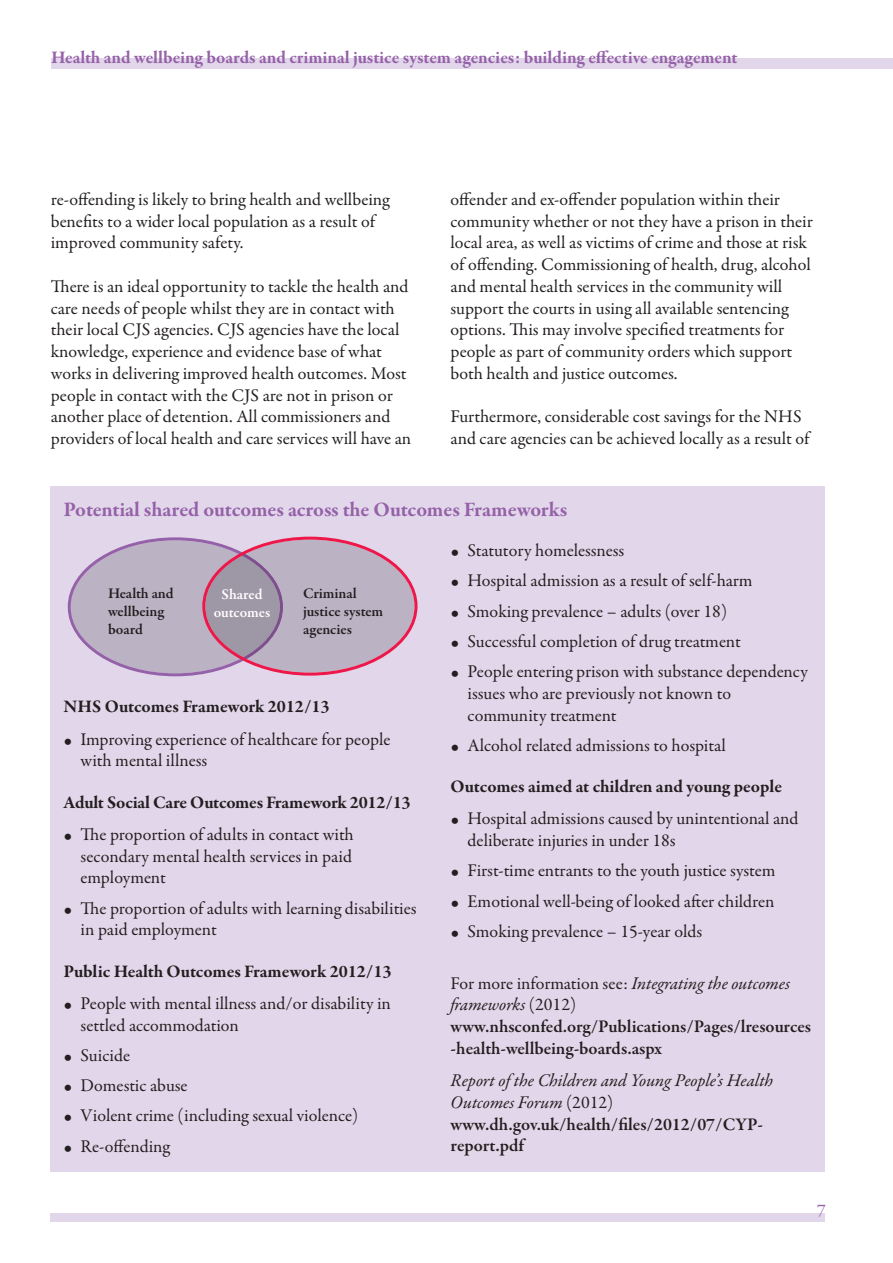
<style>
.page{position:relative;width:893px;height:1263px;background:#fff}
.page>*{position:absolute;margin:0;border:0;box-sizing:border-box;transform-origin:0 0}
.t1{font:700 21px "Garamond Premr Pro";letter-spacing:-.005em;color:#9561a8}
.t2{font:18px/21.8px "Garamond Premr Pro";color:#231f20}
.t3{font:700 18px "Garamond Premr Pro";letter-spacing:-.005em;color:#231f20}
.t4{font:600 18px/21.8px "Garamond Premr Pro";color:#231f20}
.t5{font:italic 18px/21.8px "Garamond Premr Pro";letter-spacing:-.005em;color:#231f20}
.t6{font:700 18px "Garamond Premr Pro";color:#9561a8}
.t7{font:18px "Garamond Premr Pro";color:#9561a8}
.t8{font:600 15px/18px "Garamond Premr Pro";color:#231f20}
.t9{font:600 15px/18px "Garamond Premr Pro";color:#fff;text-align:center}
.s1{font-family:"Syntax Com"}
.s2{font-weight:400}
.s3{font-weight:400;font-style:italic}
.s4{font-style:normal}
.s5{font-weight:600;font-style:normal}
</style>
<div class="page">
<div style="left:51px;top:1213px;width:774px;height:9px;background:#e2d7ea"></div>
<div style="left:51px;top:59px;width:841px;height:10px;background:#e2d7ea"></div>
<div style="left:51px;top:486px;width:774px;height:686px;background:#e2d7ea"></div>
<svg style="left:68px;top:537px;width:349px;height:139px"></svg>
<p class="t6" style="left:51px;top:50px;width:688px">Health and wellbeing boards and criminal justice system agencies: building effective engagement</p>
<p class="t2" style="left:51px;top:190px;width:340px">re-offending is likely to bring health and wellbeing benefits to a wider local population as a result of improved community safety.</p>
<p class="t2" style="left:51px;top:277px;width:362px">There is an ideal opportunity to tackle the health and care needs of people whilst they are in contact with their local CJS agencies. CJS agencies have the local knowledge, experience and evidence base of what works in delivering improved health outcomes. Most people in contact with the CJS are not in prison or another place of detention. All commissioners and providers of local health and care services will have an</p>
<p class="t2" style="left:451px;top:190px;width:364px">offender and ex-offender population within their community whether or not they have a prison in their local area, as well as victims of crime and those at risk of offending. Commissioning of health, drug, alcohol and mental health services in the community will support the courts in using all available sentencing options. This may involve specified treatments for people as part of community orders which support both health and justice outcomes.</p>
<p class="t2" style="left:451px;top:407px;width:360px">Furthermore, considerable cost savings for the NHS and care agencies can be achieved locally as a result of</p>
<p class="t1" style="left:64px;top:501px;width:505px">Potential shared outcomes across the Outcomes Frameworks</p>
<p class="t8" style="left:108px;top:586px;width:67px">Health and wellbeing board</p>
<p class="t9" style="left:214px;top:587px;width:58px">Shared outcomes</p>
<p class="t8" style="left:303px;top:586px;width:82px">Criminal justice system agencies</p>
<p class="t3" style="left:64px;top:700px;width:267px">NHS Outcomes Framework 2012/13</p>
<p class="t2" style="left:81px;top:730px;width:311px;text-indent:-17px"><span class="s1">•</span> Improving experience of healthcare for people with mental illness</p>
<p class="t3" style="left:64px;top:795px;width:348px">Adult Social Care Outcomes Framework 2012/13</p>
<p class="t2" style="left:81px;top:825px;width:275px;text-align:justify;text-indent:-17px"><span class="s1">•</span> The proportion of adults in contact with secondary mental health services in paid employment</p>
<p class="t2" style="left:81px;top:899px;width:337px;text-indent:-17px"><span class="s1">•</span> The proportion of adults with learning disabilities in paid employment</p>
<p class="t3" style="left:64px;top:964px;width:329px">Public Health Outcomes Framework 2012/13</p>
<p class="t2" style="left:81px;top:994px;width:312px;text-indent:-17px"><span class="s1">•</span> People with mental illness and/or disability in settled accommodation</p>
<p class="t2" style="left:64px;top:1046px;width:68px"><span class="s1">•</span> Suicide</p>
<p class="t2" style="left:64px;top:1076px;width:126px"><span class="s1">•</span> Domestic abuse</p>
<p class="t2" style="left:64px;top:1107px;width:296px"><span class="s1">•</span> Violent crime (including sexual violence)</p>
<p class="t2" style="left:64px;top:1137px;width:108px"><span class="s1">•</span> Re-offending</p>
<p class="t2" style="left:451px;top:541px;width:175px"><span class="s1">•</span> Statutory homelessness</p>
<p class="t2" style="left:451px;top:572px;width:303px"><span class="s1">•</span> Hospital admission as a result of self-harm</p>
<p class="t2" style="left:451px;top:602px;width:278px"><span class="s1">•</span> Smoking prevalence – adults (over 18)</p>
<p class="t2" style="left:451px;top:632px;width:292px"><span class="s1">•</span> Successful completion of drug treatment</p>
<p class="t2" style="left:468px;top:662px;width:342px;text-indent:-17px"><span class="s1">•</span> People entering prison with substance dependency issues who are previously not known to community treatment</p>
<p class="t2" style="left:451px;top:736px;width:277px"><span class="s1">•</span> Alcohol related admissions to hospital</p>
<p class="t3" style="left:451px;top:780px;width:333px">Outcomes aimed at children and young people</p>
<p class="t2" style="left:468px;top:810px;width:332px;text-indent:-17px"><span class="s1">•</span> Hospital admissions caused by unintentional and deliberate injuries in under 18s</p>
<p class="t2" style="left:451px;top:862px;width:326px"><span class="s1">•</span> First-time entrants to the youth justice system</p>
<p class="t2" style="left:451px;top:892px;width:325px"><span class="s1">•</span> Emotional well-being of looked after children</p>
<p class="t2" style="left:451px;top:922px;width:253px"><span class="s1">•</span> Smoking prevalence – 15-year olds</p>
<p class="t4" style="left:451px;top:974px;width:362px"><span class="s2">For more information see:</span> <span class="s3">Integrating the outcomes frameworks</span> <span class="s2">(2012) </span>www.nhsconfed.org/Publications/Pages/lresources -health-wellbeing-boards.aspx</p>
<p class="t5" style="left:451px;top:1071px;width:324px">Report of the Children and Young People’s Health<br>Outcomes Forum <span class="s4">(2012) </span><span class="s5">www.dh.gov.uk/health/files/2012/07/CYP&shy;report.pdf</span></p>
<p class="t7" style="left:817px;top:1204px;width:10px">7</p>
</div>
